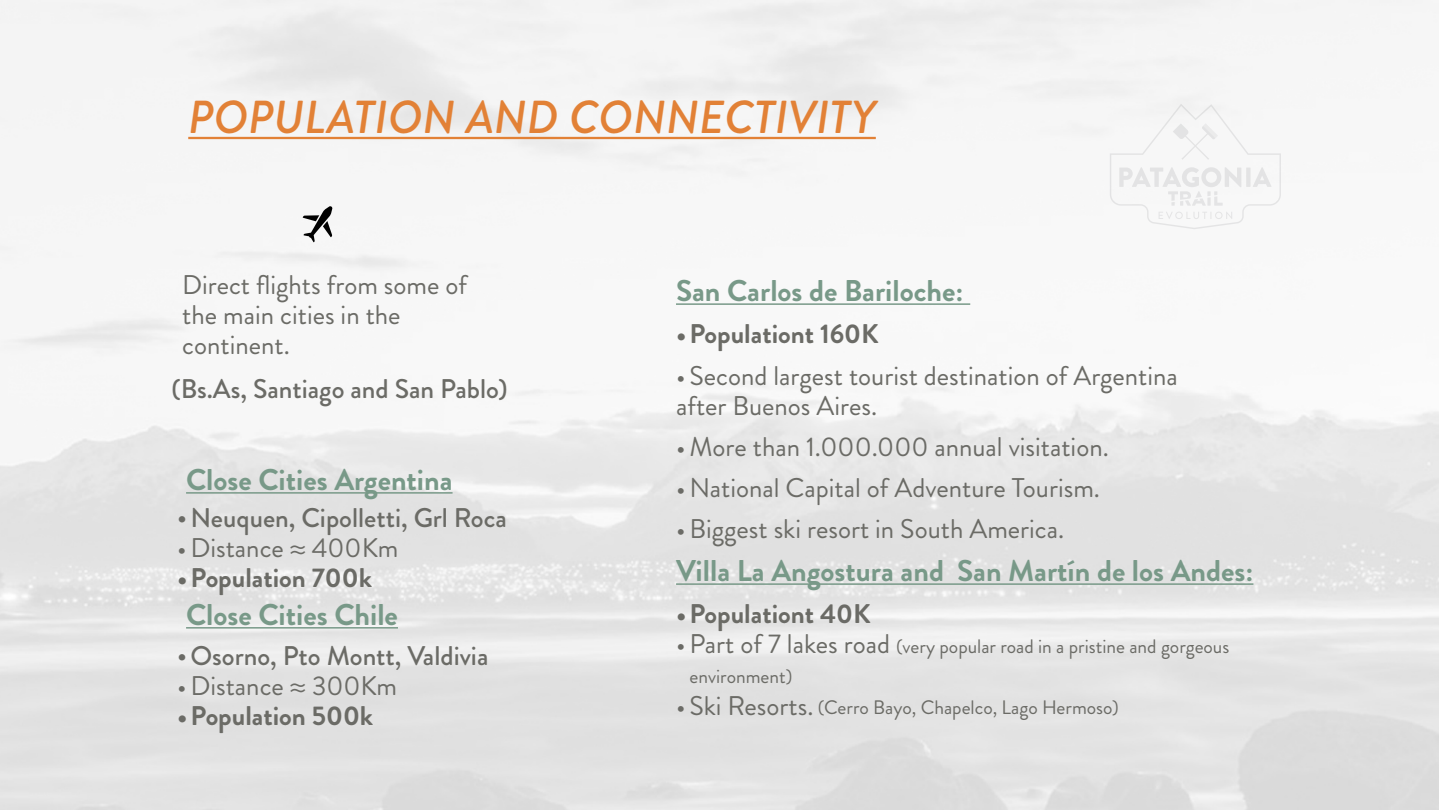
<style>
.page{position:relative;width:1440px;height:810px;background:#fff}
.page>*{position:absolute;margin:0;border:0;box-sizing:border-box;transform-origin:0 0}
.t1{font:italic 500 46.2px "Brandon Grotesque";color:#e28136}
.t2{font:700 30px "Brandon Grotesque";color:#789988}
.t3{font:27px/30px "Brandon Grotesque";color:#6b6b66}
.t4{font:500 27px "Brandon Grotesque";color:#6b6b66}
.t5{font:700 27px "Brandon Grotesque";color:#6b6b66}
.t6{font:19.5px/30px "Brandon Grotesque";color:#6b6b66}
.s1{font-family:"Myriad Pro"}
.s2{font-size:27px}
</style>
<div class="page">
<hr style="left:188px;top:137px;width:688px;height:2px;background:#e28136">
<hr style="left:676px;top:583px;width:577px;height:2px;background:#789988">
<hr style="left:676px;top:303px;width:294px;height:2px;background:#789988">
<svg style="left:303px;top:206px;width:30px;height:36px"></svg>
<hr style="left:186px;top:492px;width:267px;height:2px;background:#789988">
<hr style="left:186px;top:627px;width:212px;height:2px;background:#789988">
<svg style="left:1110px;top:104px;width:171px;height:125px"></svg>
<h1 class="t1" style="left:188px;top:85px;width:689px">POPULATION AND CONNECTIVITY</h1>
<p class="t3" style="left:182px;top:270px;width:286px">Direct flights from some of the main cities in the continent.</p>
<p class="t4" style="left:172px;top:370px;width:338px">(Bs.As, Santiago and San Pablo)</p>
<p class="t2" style="left:186px;top:459px;width:268px">Close Cities Argentina</p>
<p class="t4" style="left:177px;top:499px;width:331px">•Neuquen, Cipolletti, Grl Roca</p>
<p class="t3" style="left:177px;top:533px;width:223px">•Distance <span class="s1">≈</span> 400Km</p>
<p class="t5" style="left:177px;top:559px;width:196px">•Population 700k</p>
<p class="t2" style="left:186px;top:594px;width:213px">Close Cities Chile</p>
<p class="t4" style="left:177px;top:637px;width:313px">•Osorno, Pto Montt, Valdivia</p>
<p class="t3" style="left:177px;top:671px;width:222px">•Distance <span class="s1">≈</span> 300Km</p>
<p class="t5" style="left:177px;top:697px;width:198px">•Population 500k</p>
<p class="t2" style="left:676px;top:270px;width:289px">San Carlos de Bariloche:</p>
<p class="t5" style="left:676px;top:315px;width:204px">•Populationt 160K</p>
<p class="t3" style="left:676px;top:361px;width:503px">• Second largest tourist destination of Argentina after Buenos Aires.</p>
<p class="t3" style="left:676px;top:432px;width:434px">• More than 1.000.000 annual visitation.</p>
<p class="t3" style="left:676px;top:473px;width:425px">•National Capital of Adventure Tourism.</p>
<p class="t3" style="left:676px;top:514px;width:390px">•Biggest ski resort in South America.</p>
<p class="t2" style="left:676px;top:550px;width:579px">Villa La Angostura and San Martín de los Andes:</p>
<p class="t5" style="left:676px;top:595px;width:196px">•Populationt 40K</p>
<p class="t6" style="left:690px;top:632px;width:541px;text-indent:-13px"><span class="s2">•Part of 7 lakes road</span> (very popular road in a pristine and gorgeous environment)</p>
<p class="t6" style="left:676px;top:693px;width:444px"><span class="s2">• Ski Resorts.</span> (Cerro Bayo, Chapelco, Lago Hermoso)</p>
</div>
